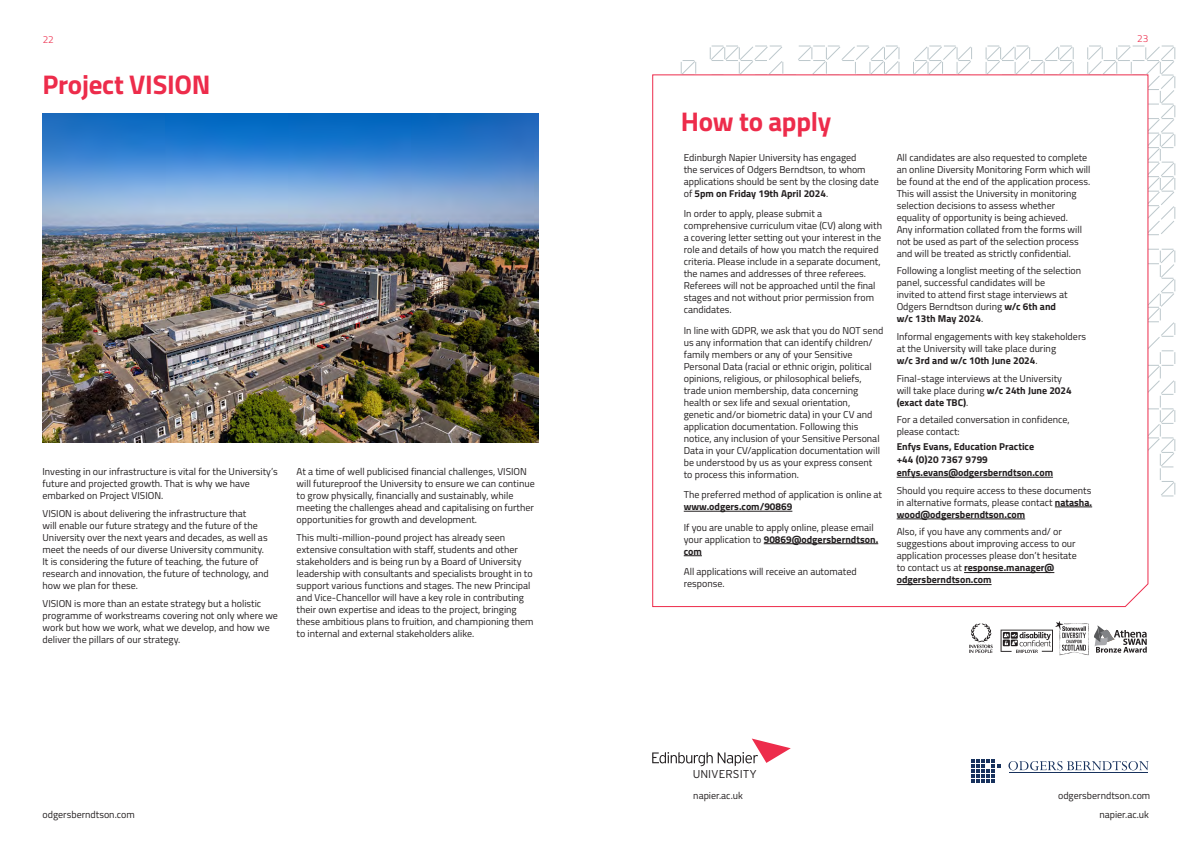
<style>
.page{position:relative;width:1191px;height:842px;background:#fff}
.page>*{position:absolute;margin:0;border:0;box-sizing:border-box;transform-origin:0 0}
.t1{font:700 27px "Titillium";letter-spacing:-.01em;color:#ed2c4b}
.t2{font:300 11.4px "Interstate";color:#231f20}
.t3{font:10px/12px "Titillium";color:#231f20}
.t4{font:700 10px "Titillium";color:#231f20}
.t5{font:300 10px "Titillium";color:#ed2c4b}
.s1{font-weight:700}
</style>
<div class="page">
<img style="left:43px;top:113px;width:496px;height:329px">
<svg style="left:969px;top:623px;width:23px;height:30px"></svg>
<svg style="left:1000px;top:621px;width:146px;height:34px"></svg>
<svg style="left:680px;top:46px;width:495px;height:451px"></svg>
<svg style="left:652px;top:74px;width:497px;height:533px"></svg>
<hr style="left:684px;top:511px;width:108px;height:1px;background:#231f20">
<hr style="left:763px;top:543px;width:115px;height:1px;background:#231f20">
<svg style="left:684px;top:555px;width:18px;height:1px"></svg>
<hr style="left:896px;top:477px;width:157px;height:1px;background:#231f20">
<hr style="left:1054px;top:507px;width:38px;height:1px;background:#231f20">
<hr style="left:896px;top:519px;width:129px;height:1px;background:#231f20">
<hr style="left:964px;top:572px;width:90px;height:1px;background:#231f20">
<hr style="left:896px;top:584px;width:95px;height:1px;background:#231f20">
<svg style="left:652px;top:738px;width:138px;height:28px"></svg>
<svg style="left:971px;top:759px;width:30px;height:23px"></svg>
<hr style="left:1009px;top:772px;width:138px;height:1px;background:#18325d">
<svg style="left:1008px;top:761px;width:140px;height:9px"></svg>
<p class="t5" style="left:43px;top:32px;width:13px">22</p>
<p class="t5" style="left:1137px;top:31px;width:13px">23</p>
<p class="t1" style="left:43px;top:64px;width:170px">Project VISION</p>
<p class="t3" style="left:43px;top:465px;width:237px">Investing in our infrastructure is vital for the University’s future and projected growth. That is why we have embarked on Project VISION.</p>
<p class="t3" style="left:43px;top:507px;width:228px">VISION is about delivering the infrastructure that<br>will enable our future strategy and the future of the University over the next years and decades, as well as meet the needs of our diverse University community.<br>It is considering the future of teaching, the future of research and innovation, the future of technology, and how we plan for these.</p>
<p class="t3" style="left:43px;top:597px;width:237px">VISION is more than an estate strategy but a holistic programme of workstreams covering not only where we work but how we work, what we develop, and how we deliver the pillars of our strategy.</p>
<p class="t3" style="left:297px;top:465px;width:240px">At a time of well publicised financial challenges, VISION will futureproof the University to ensure we can continue to grow physically, financially and sustainably, while meeting the challenges ahead and capitalising on further opportunities for growth and development.</p>
<p class="t3" style="left:297px;top:531px;width:238px">This multi-million-pound project has already seen extensive consultation with staff, students and other stakeholders and is being run by a Board of University leadership with consultants and specialists brought in to support various functions and stages. The new Principal and Vice-Chancellor will have a key role in contributing their own expertise and ideas to the project, bringing these ambitious plans to fruition, and championing them to internal and external stakeholders alike.</p>
<p class="t1" style="left:681px;top:101px;width:152px">How to apply</p>
<p class="t3" style="left:684px;top:151px;width:196px">Edinburgh Napier University has engaged<br>the services of Odgers Berndtson, to whom applications should be sent by the closing date of <span class="s1">5pm on Friday 19th April 2024</span>.</p>
<p class="t3" style="left:684px;top:207px;width:200px">In order to apply, please submit a comprehensive curriculum vitae (CV) along with a covering letter setting out your interest in the role and details of how you match the required criteria. Please include in a separate document, the names and addresses of three referees.<br>Referees will not be approached until the final stages and not without prior permission from candidates.</p>
<p class="t3" style="left:684px;top:324px;width:201px">In line with GDPR, we ask that you do NOT send us any information that can identify children/ family members or any of your Sensitive Personal Data (racial or ethnic origin, political opinions, religious, or philosophical beliefs, trade union membership, data concerning health or sex life and sexual orientation, genetic and/or biometric data) in your CV and application documentation. Following this notice, any inclusion of your Sensitive Personal Data in your CV/application documentation will be understood by us as your express consent to process this information.</p>
<p class="t3" style="left:684px;top:488px;width:200px">The preferred method of application is online at <span class="s1">www.odgers.com/90869</span></p>
<p class="t3" style="left:684px;top:521px;width:196px">If you are unable to apply online, please email your application to <span class="s1">90869@odgersberndtson. com</span></p>
<p class="t3" style="left:684px;top:565px;width:174px">All applications will receive an automated response.</p>
<p class="t3" style="left:896px;top:151px;width:195px">All candidates are also requested to complete an online Diversity Monitoring Form which will be found at the end of the application process.<br>This will assist the University in monitoring selection decisions to assess whether equality of opportunity is being achieved.<br>Any information collated from the forms will not be used as part of the selection process and will be treated as strictly confidential.</p>
<p class="t3" style="left:896px;top:264px;width:186px">Following a longlist meeting of the selection panel, successful candidates will be<br>invited to attend first stage interviews at Odgers Berndtson during <span class="s1">w/c 6th and<br>w/c 13th May 2024</span>.</p>
<p class="t3" style="left:896px;top:330px;width:191px">Informal engagements with key stakeholders at the University will take place during<br><span class="s1">w/c 3rd and w/c 10th June 2024</span>.</p>
<p class="t3" style="left:896px;top:372px;width:177px">Final-stage interviews at the University will take place during <span class="s1">w/c 24th June 2024 (exact date TBC)</span>.</p>
<p class="t3" style="left:896px;top:413px;width:174px">For a detailed conversation in confidence, please contact:</p>
<p class="t4" style="left:896px;top:439px;width:139px">Enfys Evans, Education Practice</p>
<p class="t4" style="left:896px;top:452px;width:93px">+44 (0)20 7367 9799</p>
<p class="t4" style="left:896px;top:465px;width:158px">enfys.evans@odgersberndtson.com</p>
<p class="t3" style="left:896px;top:484px;width:197px;text-align:justify">Should you require access to these documents in alternative formats, please contact <span class="s1">natasha. wood@odgersberndtson.com</span></p>
<p class="t3" style="left:896px;top:525px;width:182px">Also, if you have any comments and/ or suggestions about improving access to our application processes please don’t hesitate to contact us at <span class="s1">response.manager@ odgersberndtson.com</span></p>
<p class="t2" style="left:692px;top:767px;width:66px">UNIVERSITY</p>
<p class="t3" style="left:693px;top:789px;width:51px">napier.ac.uk</p>
<p class="t3" style="left:1058px;top:789px;width:94px">odgersberndtson.com</p>
<p class="t3" style="left:43px;top:808px;width:94px">odgersberndtson.com</p>
<p class="t3" style="left:1099px;top:808px;width:51px">napier.ac.uk</p>
</div>
